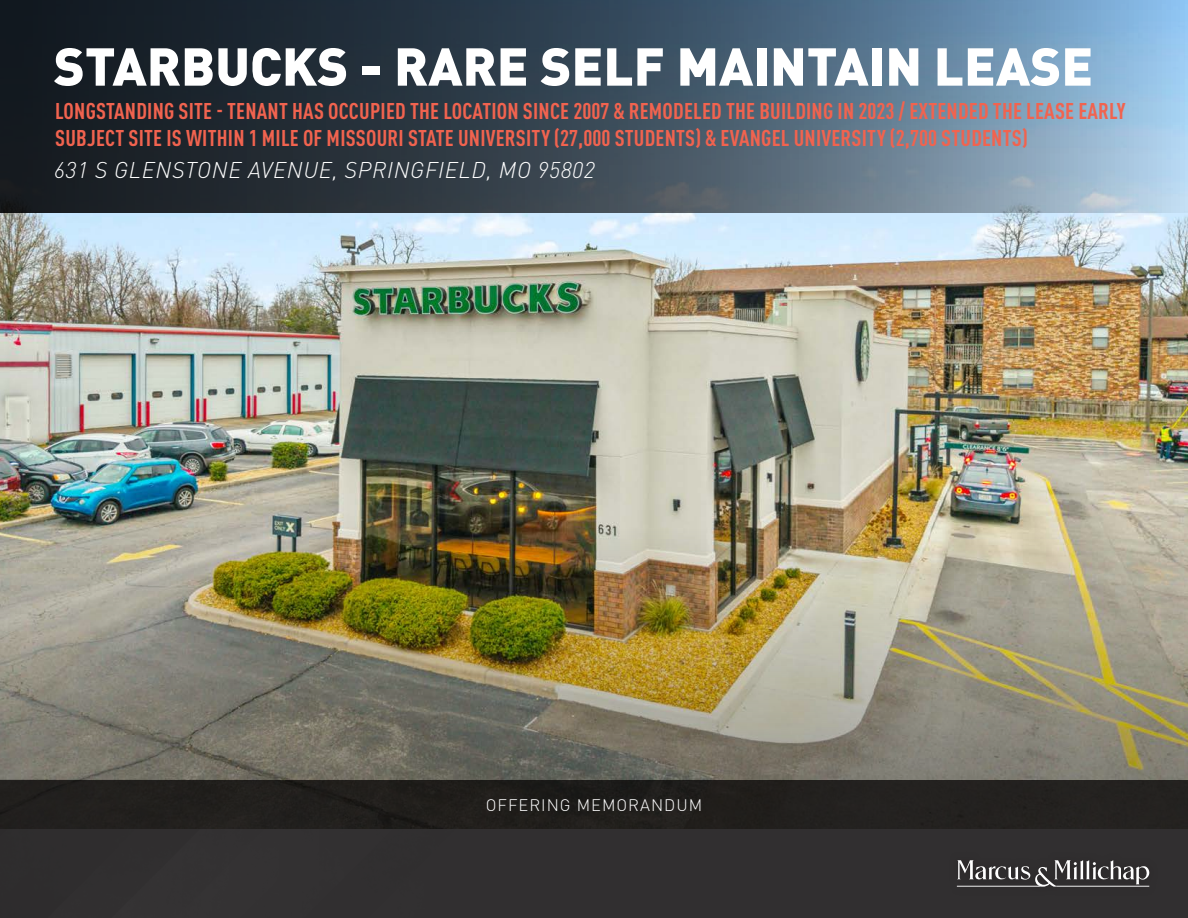
<style>
.page{position:relative;width:1188px;height:918px;background:#fff}
.page>*{position:absolute;margin:0;border:0;box-sizing:border-box;transform-origin:0 0}
.t1{font:900 52.5px "DIN";color:#fff}
.t2{font:700 condensed 22.5px "DIN Pro";letter-spacing:.01em;color:#f1634f}
.t3{font:italic 300 22.5px "DIN Pro";letter-spacing:.035em;color:#fff}
.t4{font:300 16.5px "DIN Pro";letter-spacing:.06em;color:#fff}
</style>
<div class="page">
<img style="left:0;top:213px;width:1188px;height:314px">
<svg style="left:0;top:0;width:1188px;height:213px;background:#455868"></svg>
<div style="left:0;top:780px;width:1188px;height:138px;background:linear-gradient(to bottom,#22201e,#363436)"></div>
<img style="left:0;top:780px;width:664px;height:138px">
<div style="left:949px;top:852px;width:209px;height:44px;background:#302e2f"></div>
<svg style="left:957px;top:860px;width:193px;height:27px"></svg>
<img style="left:0;top:527px;width:1188px;height:253px">
<p class="t1" style="left:54px;top:32px;width:1041px">STARBUCKS - RARE SELF MAINTAIN LEASE</p>
<p class="t2" style="left:55px;top:97px;width:1072px">LONGSTANDING SITE - TENANT HAS OCCUPIED THE LOCATION SINCE 2007 &amp; REMODELED THE BUILDING IN 2023 / EXTENDED THE LEASE EARLY</p>
<p class="t2" style="left:55px;top:124px;width:974px">SUBJECT SITE IS WITHIN 1 MILE OF MISSOURI STATE UNIVERSITY (27,000 STUDENTS) &amp; EVANGEL UNIVERSITY (2,700 STUDENTS)</p>
<p class="t3" style="left:54px;top:156px;width:542px">631 S GLENSTONE AVENUE, SPRINGFIELD, MO 95802</p>
<p class="t4" style="left:486px;top:794px;width:218px">OFFERING MEMORANDUM</p>
</div>
